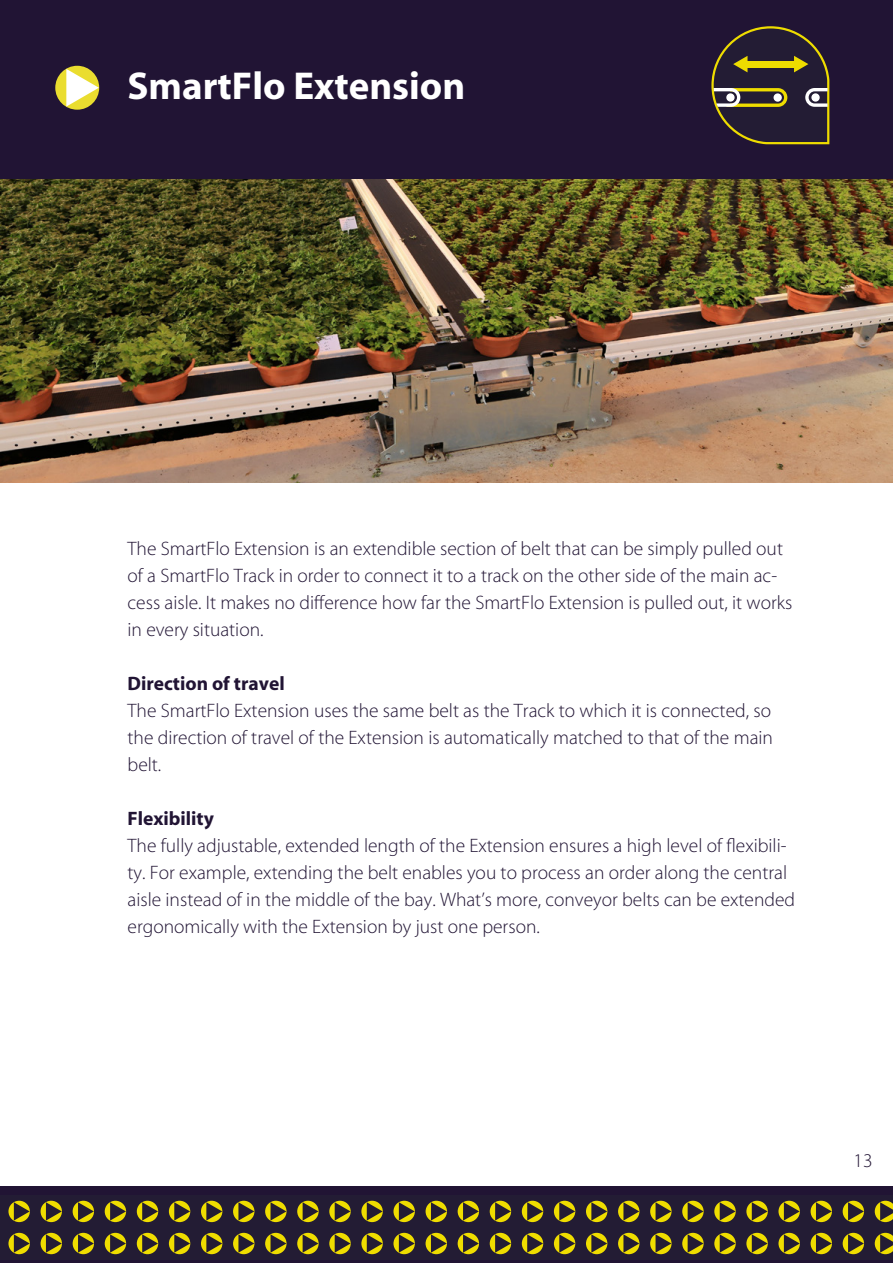
<style>
.page{position:relative;width:893px;height:1263px;background:#fff}
.page>*{position:absolute;margin:0;border:0;box-sizing:border-box;transform-origin:0 0}
.t1{font:700 39px "Myriad";color:#fff}
.t2{font:300 19.5px/27px "Myriad";color:#211434}
.t3{font:700 19.5px "Myriad";color:#211434}
</style>
<div class="page">
<img style="left:0;top:179px;width:893px;height:304px">
<div style="left:0;top:0;width:893px;height:179px;background:#211434"></div>
<div style="left:0;top:1186px;width:893px;height:77px;background:#211434"></div>
<div style="left:0;top:1195px;width:893px;height:65px;background:#231c34"></div>
<svg style="left:8px;top:1201px;width:22px;height:21px"></svg>
<div style="left:41px;top:1201px;width:21px;height:21px;background:#efdd00;border-radius:50%"></div>
<div style="left:73px;top:1201px;width:21px;height:21px;background:#efdd00;border-radius:50%"></div>
<div style="left:105px;top:1201px;width:21px;height:21px;background:#efdd00;border-radius:50%"></div>
<div style="left:137px;top:1201px;width:21px;height:21px;background:#efdd00;border-radius:50%"></div>
<div style="left:169px;top:1201px;width:21px;height:21px;background:#efdd00;border-radius:50%"></div>
<div style="left:201px;top:1201px;width:21px;height:21px;background:#efdd00;border-radius:50%"></div>
<div style="left:233px;top:1201px;width:21px;height:21px;background:#efdd00;border-radius:50%"></div>
<svg style="left:265px;top:1201px;width:22px;height:21px"></svg>
<svg style="left:297px;top:1201px;width:22px;height:21px"></svg>
<svg style="left:329px;top:1201px;width:22px;height:21px"></svg>
<svg style="left:361px;top:1201px;width:22px;height:21px"></svg>
<svg style="left:393px;top:1201px;width:22px;height:21px"></svg>
<div style="left:426px;top:1201px;width:21px;height:21px;background:#efdd00;border-radius:50%"></div>
<div style="left:458px;top:1201px;width:21px;height:21px;background:#efdd00;border-radius:50%"></div>
<div style="left:490px;top:1201px;width:21px;height:21px;background:#efdd00;border-radius:50%"></div>
<div style="left:522px;top:1201px;width:21px;height:21px;background:#efdd00;border-radius:50%"></div>
<div style="left:554px;top:1201px;width:21px;height:21px;background:#efdd00;border-radius:50%"></div>
<div style="left:586px;top:1201px;width:21px;height:21px;background:#efdd00;border-radius:50%"></div>
<div style="left:618px;top:1201px;width:21px;height:21px;background:#efdd00;border-radius:50%"></div>
<div style="left:650px;top:1201px;width:21px;height:21px;background:#efdd00;border-radius:50%"></div>
<svg style="left:682px;top:1201px;width:22px;height:21px"></svg>
<svg style="left:714px;top:1201px;width:22px;height:21px"></svg>
<svg style="left:746px;top:1201px;width:22px;height:21px"></svg>
<svg style="left:778px;top:1201px;width:22px;height:21px"></svg>
<div style="left:811px;top:1201px;width:21px;height:21px;background:#efdd00;border-radius:50%"></div>
<div style="left:843px;top:1201px;width:21px;height:21px;background:#efdd00;border-radius:50%"></div>
<svg style="left:14px;top:1202px;width:16px;height:18px"></svg>
<svg style="left:46px;top:1202px;width:16px;height:18px"></svg>
<svg style="left:78px;top:1202px;width:16px;height:18px"></svg>
<svg style="left:110px;top:1202px;width:16px;height:18px"></svg>
<svg style="left:142px;top:1202px;width:16px;height:18px"></svg>
<svg style="left:174px;top:1202px;width:16px;height:18px"></svg>
<svg style="left:206px;top:1202px;width:16px;height:18px"></svg>
<svg style="left:238px;top:1202px;width:16px;height:18px"></svg>
<svg style="left:271px;top:1202px;width:15px;height:18px"></svg>
<svg style="left:303px;top:1202px;width:15px;height:18px"></svg>
<svg style="left:335px;top:1202px;width:16px;height:18px"></svg>
<svg style="left:367px;top:1202px;width:16px;height:18px"></svg>
<svg style="left:399px;top:1202px;width:16px;height:18px"></svg>
<svg style="left:431px;top:1202px;width:16px;height:18px"></svg>
<svg style="left:463px;top:1202px;width:16px;height:18px"></svg>
<svg style="left:495px;top:1202px;width:16px;height:18px"></svg>
<svg style="left:527px;top:1202px;width:16px;height:18px"></svg>
<svg style="left:559px;top:1202px;width:16px;height:18px"></svg>
<svg style="left:591px;top:1202px;width:16px;height:18px"></svg>
<svg style="left:623px;top:1202px;width:16px;height:18px"></svg>
<svg style="left:655px;top:1202px;width:16px;height:18px"></svg>
<svg style="left:688px;top:1202px;width:15px;height:18px"></svg>
<svg style="left:720px;top:1202px;width:16px;height:18px"></svg>
<svg style="left:752px;top:1202px;width:16px;height:18px"></svg>
<svg style="left:784px;top:1202px;width:16px;height:18px"></svg>
<svg style="left:816px;top:1202px;width:16px;height:18px"></svg>
<svg style="left:848px;top:1202px;width:16px;height:18px"></svg>
<svg style="left:875px;top:1201px;width:18px;height:21px"></svg>
<svg style="left:8px;top:1233px;width:22px;height:21px"></svg>
<div style="left:41px;top:1233px;width:21px;height:21px;background:#efdd00;border-radius:50%"></div>
<div style="left:73px;top:1233px;width:21px;height:21px;background:#efdd00;border-radius:50%"></div>
<div style="left:105px;top:1233px;width:21px;height:21px;background:#efdd00;border-radius:50%"></div>
<div style="left:137px;top:1233px;width:21px;height:21px;background:#efdd00;border-radius:50%"></div>
<div style="left:169px;top:1233px;width:21px;height:21px;background:#efdd00;border-radius:50%"></div>
<div style="left:201px;top:1233px;width:21px;height:21px;background:#efdd00;border-radius:50%"></div>
<div style="left:233px;top:1233px;width:21px;height:21px;background:#efdd00;border-radius:50%"></div>
<svg style="left:265px;top:1233px;width:22px;height:21px"></svg>
<svg style="left:297px;top:1233px;width:22px;height:21px"></svg>
<svg style="left:329px;top:1233px;width:22px;height:21px"></svg>
<svg style="left:361px;top:1233px;width:22px;height:21px"></svg>
<svg style="left:393px;top:1233px;width:22px;height:21px"></svg>
<div style="left:426px;top:1233px;width:21px;height:21px;background:#efdd00;border-radius:50%"></div>
<div style="left:458px;top:1233px;width:21px;height:21px;background:#efdd00;border-radius:50%"></div>
<div style="left:490px;top:1233px;width:21px;height:21px;background:#efdd00;border-radius:50%"></div>
<div style="left:522px;top:1233px;width:21px;height:21px;background:#efdd00;border-radius:50%"></div>
<div style="left:554px;top:1233px;width:21px;height:21px;background:#efdd00;border-radius:50%"></div>
<div style="left:586px;top:1233px;width:21px;height:21px;background:#efdd00;border-radius:50%"></div>
<div style="left:618px;top:1233px;width:21px;height:21px;background:#efdd00;border-radius:50%"></div>
<div style="left:650px;top:1233px;width:21px;height:21px;background:#efdd00;border-radius:50%"></div>
<svg style="left:682px;top:1233px;width:22px;height:21px"></svg>
<svg style="left:714px;top:1233px;width:22px;height:21px"></svg>
<svg style="left:746px;top:1233px;width:22px;height:21px"></svg>
<svg style="left:778px;top:1233px;width:22px;height:21px"></svg>
<div style="left:811px;top:1233px;width:21px;height:21px;background:#efdd00;border-radius:50%"></div>
<div style="left:843px;top:1233px;width:21px;height:21px;background:#efdd00;border-radius:50%"></div>
<svg style="left:14px;top:1234px;width:16px;height:19px"></svg>
<svg style="left:46px;top:1234px;width:16px;height:19px"></svg>
<svg style="left:78px;top:1234px;width:16px;height:19px"></svg>
<svg style="left:110px;top:1234px;width:16px;height:19px"></svg>
<svg style="left:142px;top:1234px;width:16px;height:19px"></svg>
<svg style="left:174px;top:1234px;width:16px;height:19px"></svg>
<svg style="left:206px;top:1234px;width:16px;height:19px"></svg>
<svg style="left:238px;top:1234px;width:16px;height:19px"></svg>
<svg style="left:271px;top:1234px;width:15px;height:19px"></svg>
<svg style="left:303px;top:1234px;width:15px;height:19px"></svg>
<svg style="left:335px;top:1234px;width:16px;height:19px"></svg>
<svg style="left:367px;top:1234px;width:16px;height:19px"></svg>
<svg style="left:399px;top:1234px;width:16px;height:19px"></svg>
<svg style="left:431px;top:1234px;width:16px;height:19px"></svg>
<svg style="left:463px;top:1234px;width:16px;height:19px"></svg>
<svg style="left:495px;top:1234px;width:16px;height:19px"></svg>
<svg style="left:527px;top:1234px;width:16px;height:19px"></svg>
<svg style="left:559px;top:1234px;width:16px;height:19px"></svg>
<svg style="left:591px;top:1234px;width:16px;height:19px"></svg>
<svg style="left:623px;top:1234px;width:16px;height:19px"></svg>
<svg style="left:655px;top:1234px;width:16px;height:19px"></svg>
<svg style="left:688px;top:1234px;width:15px;height:19px"></svg>
<svg style="left:720px;top:1234px;width:16px;height:19px"></svg>
<svg style="left:752px;top:1234px;width:16px;height:19px"></svg>
<svg style="left:784px;top:1234px;width:16px;height:19px"></svg>
<svg style="left:816px;top:1234px;width:16px;height:19px"></svg>
<svg style="left:848px;top:1234px;width:16px;height:19px"></svg>
<svg style="left:875px;top:1233px;width:18px;height:21px"></svg>
<div style="left:55px;top:66px;width:44px;height:44px;background:#eadd2f;border-radius:50%"></div>
<svg style="left:66px;top:69px;width:33px;height:38px"></svg>
<svg style="left:711px;top:26px;width:118px;height:118px"></svg>
<div style="left:746px;top:61px;width:51px;height:7px;background:#eedc00"></div>
<h1 class="t1" style="left:128px;top:66px;width:339px">SmartFlo Extension</h1>
<p class="t2" style="left:128px;top:536px;width:666px">The SmartFlo Extension is an extendible section of belt that can be simply pulled out of a SmartFlo Track in order to connect it to a track on the other side of the main ac&shy;cess aisle. It makes no difference how far the SmartFlo Extension is pulled out, it works in every situation.</p>
<p class="t3" style="left:128px;top:673px;width:159px">Direction of travel</p>
<p class="t2" style="left:128px;top:698px;width:647px;text-align:justify">The SmartFlo Extension uses the same belt as the Track to which it is connected, so the direction of travel of the Extension is automatically matched to that of the main belt.</p>
<p class="t3" style="left:128px;top:808px;width:88px">Flexibility</p>
<p class="t2" style="left:128px;top:833px;width:669px">The fully adjustable, extended length of the Extension ensures a high level of flexibili&shy;ty. For example, extending the belt enables you to process an order along the central aisle instead of in the middle of the bay. What’s more, conveyor belts can be extended ergonomically with the Extension by just one person.</p>
<p class="t2" style="left:854px;top:1148px;width:21px">13</p>
</div>
